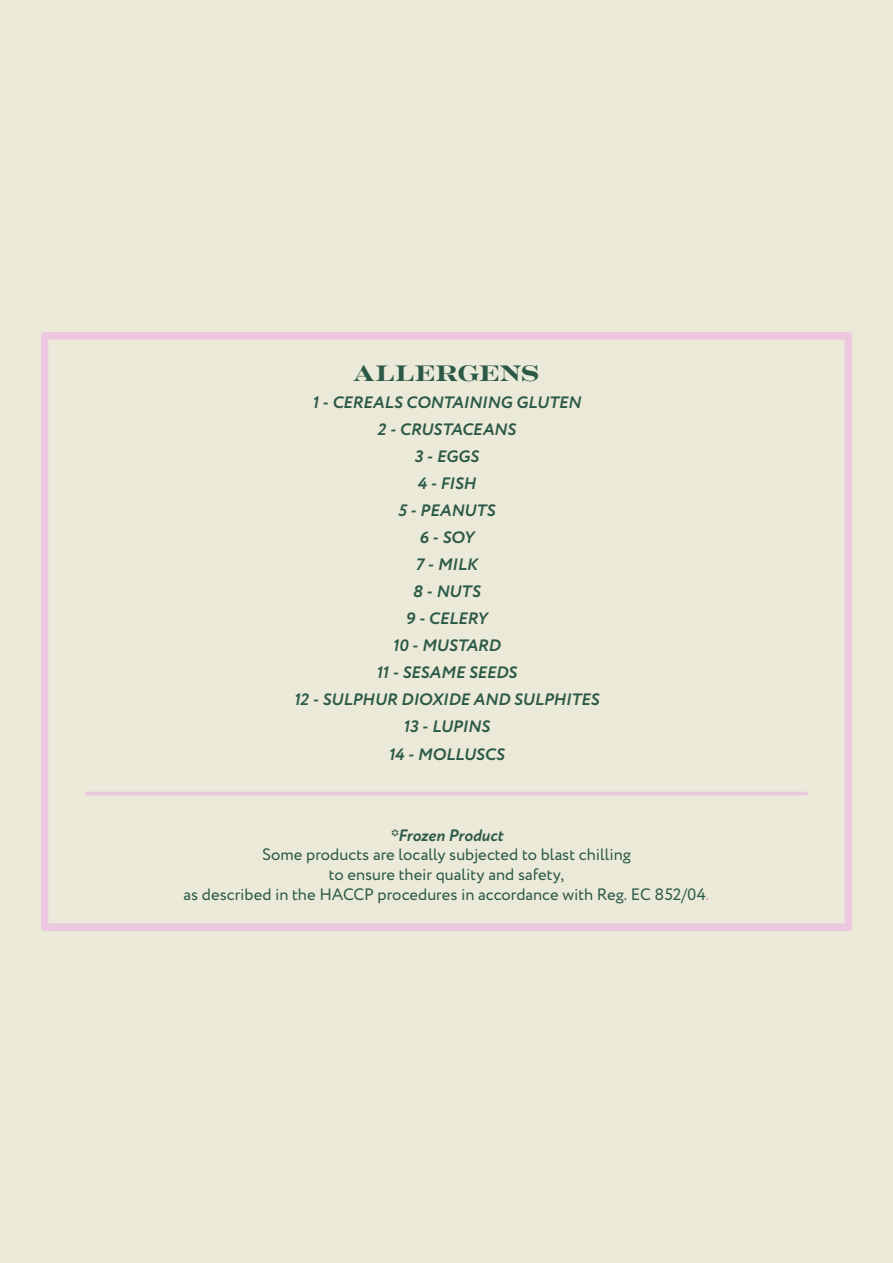
<style>
.page{position:relative;width:893px;height:1263px;background:#ebe9d7}
.page>*{position:absolute;margin:0;border:0;box-sizing:border-box;transform-origin:0 0}
.t1{font:22.5px "Rosella Solid";letter-spacing:.01em;color:#2c5947}
.t2{font:italic 700 16.5px/27px "Circe";letter-spacing:-.01em;color:#2c5947;text-align:center}
.t3{font:16.5px/19.8px "Circe";color:#2c5947;text-align:center}
.s1{color:#d786b8}
</style>
<div class="page">
<hr style="left:87px;top:792px;width:719px;height:3px;background:#edc7e0">
<div style="left:41px;top:332px;width:811px;height:599px;border:8px solid #edc7e0"></div>
<h1 class="t1" style="left:354px;top:354px;width:187px">ALLERGENS</h1>
<p class="t2" style="left:294px;top:390px;width:307px">1 - CEREALS CONTAINING GLUTEN<br>2 - CRUSTACEANS<br>3 - EGGS<br>4 - FISH<br>5 - PEANUTS<br>6 - SOY<br>7 - MILK<br>8 - NUTS<br>9 - CELERY<br>10 - MUSTARD<br>11 - SESAME SEEDS<br>12 - SULPHUR DIOXIDE AND SULPHITES<br>13 - LUPINS<br>14 - MOLLUSCS</p>
<p class="t2" style="left:390px;top:822px;width:115px">*Frozen Product</p>
<p class="t3" style="left:184px;top:845px;width:527px">Some products are locally subjected to blast chilling<br>to ensure their quality and safety,<br>as described in the HACCP procedures in accordance with Reg. EC 852/04<span class="s1">.</span></p>
</div>
